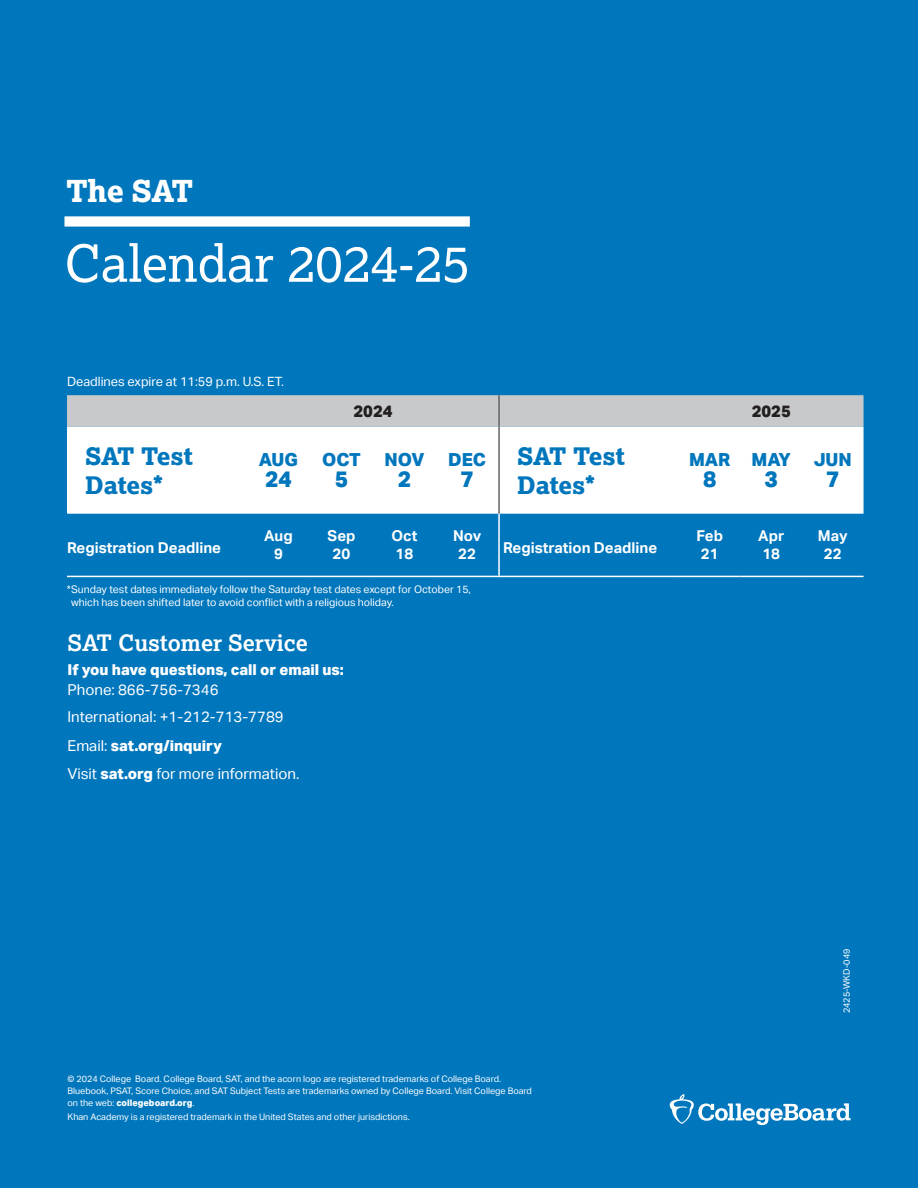
<style>
.page{position:relative;width:918px;height:1188px;background:#0076bc}
.page>*{position:absolute;margin:0;border:0;box-sizing:border-box;transform-origin:0 0}
.A_Head_Sm_White_Rule{font:51px "Lexia";color:#fff}
.t1{font:800 30.15px "Lexia";letter-spacing:-.01em;color:#fff}
.B_Table_Head{font:800 24px/28.8px "Lexia";color:#0076bc}
.B_Head{font:700 22.5px "Lexia";color:#fff}
.Table_Txt{font:800 22.5px "Aktiv Grotesk";color:#0076bc}
.Table_Txt-2{font:800 18px "Aktiv Grotesk";color:#0076bc}
.B_Table_Head_Sans{font:800 16.5px "Aktiv Grotesk";color:#231f20}
.Body_Txt{font:700 15px/18px "Aktiv Grotesk";color:#fff;text-align:center}
.Body_Txt-2{font:800 15px/19.5px "Aktiv Grotesk";color:#fff}
.Body_Txt-3{font:15px "Aktiv Grotesk";color:#fff}
.Table_Txt-3{font:12.75px "Aktiv Grotesk";color:#fff}
.Source_Caption{font:10.5px/13.6px "Aktiv Grotesk";color:#fff}
.t2{font:9px "Aktiv Grotesk";color:#fff}
.t3{font:800 9px "Aktiv Grotesk";color:#fff}
.s1{font-weight:400}
.s2{font-weight:800}
</style>
<div class="page">
<svg style="left:670px;top:1094px;width:181px;height:31px"></svg>
<div style="left:64px;top:216px;width:406px;height:11px;background:#fff"></div>
<div style="left:67px;top:395px;width:797px;height:32px;background:#c7c9cb"></div>
<div style="left:67px;top:427px;width:797px;height:87px;background:#fff"></div>
<hr style="left:67px;top:576px;width:180px;height:1px;background:#fff">
<hr style="left:247px;top:576px;width:63px;height:1px;background:#fff">
<hr style="left:310px;top:576px;width:63px;height:1px;background:#fff">
<hr style="left:373px;top:576px;width:63px;height:1px;background:#fff">
<hr style="left:436px;top:576px;width:63px;height:1px;background:#fff">
<hr style="left:499px;top:576px;width:180px;height:1px;background:#fff">
<hr style="left:679px;top:576px;width:62px;height:1px;background:#fff">
<hr style="left:741px;top:576px;width:61px;height:1px;background:#fff">
<hr style="left:802px;top:576px;width:62px;height:1px;background:#fff">
<hr style="left:498px;top:514px;width:2px;height:62px;background:#fff">
<hr style="left:498px;top:395px;width:2px;height:32px;background:#636466">
<hr style="left:498px;top:427px;width:2px;height:87px;background:#636466">
<p class="t1" style="left:66px;top:172px;width:129px">The SAT</p>
<p class="A_Head_Sm_White_Rule" style="left:64px;top:231px;width:407px">Calendar 2024-25</p>
<p class="Table_Txt-3" style="left:67px;top:374px;width:219px">Deadlines expire at 11:59 p.m. U.S. ET.</p>
<h2 class="B_Table_Head" style="left:85px;top:441px;width:109px">SAT Test<br>Dates*</h2>
<p class="Table_Txt-2" style="left:259px;top:449px;width:41px">AUG</p>
<p class="Table_Txt" style="left:265px;top:466px;width:28px">24</p>
<h2 class="B_Table_Head_Sans" style="left:354px;top:401px;width:41px">2024</h2>
<h2 class="B_Table_Head_Sans" style="left:752px;top:401px;width:41px">2025</h2>
<p class="Table_Txt-2" style="left:322px;top:449px;width:40px">OCT</p>
<p class="Table_Txt" style="left:335px;top:466px;width:15px">5</p>
<p class="Table_Txt-2" style="left:385px;top:449px;width:41px">NOV</p>
<p class="Table_Txt" style="left:398px;top:466px;width:15px">2</p>
<p class="Table_Txt-2" style="left:448px;top:449px;width:39px">DEC</p>
<p class="Table_Txt" style="left:461px;top:466px;width:15px">7</p>
<h2 class="B_Table_Head" style="left:517px;top:441px;width:109px">SAT Test<br>Dates*</h2>
<p class="Table_Txt-2" style="left:689px;top:449px;width:43px">MAR</p>
<p class="Table_Txt" style="left:703px;top:466px;width:15px">8</p>
<p class="Table_Txt-2" style="left:752px;top:449px;width:41px">MAY</p>
<p class="Table_Txt" style="left:765px;top:466px;width:15px">3</p>
<p class="Table_Txt-2" style="left:814px;top:449px;width:40px">JUN</p>
<p class="Table_Txt" style="left:826px;top:466px;width:15px">7</p>
<p class="Body_Txt" style="left:67px;top:538px;width:156px">Registration Deadline</p>
<p class="Body_Txt" style="left:264px;top:527px;width:30px">Aug<br>9</p>
<p class="Body_Txt" style="left:328px;top:527px;width:30px">Sep<br>20</p>
<p class="Body_Txt" style="left:392px;top:527px;width:27px;text-align:left">Oct<br>18</p>
<p class="Body_Txt" style="left:453px;top:527px;width:30px">Nov<br>22</p>
<p class="Body_Txt" style="left:503px;top:538px;width:156px">Registration Deadline</p>
<p class="Body_Txt" style="left:696px;top:527px;width:28px;text-align:left">Feb<br>21</p>
<p class="Body_Txt" style="left:758px;top:527px;width:28px;text-align:left">Apr<br>18</p>
<p class="Body_Txt" style="left:818px;top:527px;width:31px">May<br>22</p>
<p class="Source_Caption" style="left:71px;top:582px;width:401px;text-indent:-4px">*Sunday test dates immediately follow the Saturday test dates except for October 15, which has been shifted later to avoid conflict with a religious holiday.</p>
<h2 class="B_Head" style="left:68px;top:629px;width:242px">SAT Customer Service</h2>
<p class="Body_Txt-2" style="left:68px;top:660px;width:278px">If you have questions, call or email us:<br><span class="s1">Phone: 866-756-7346</span></p>
<p class="Body_Txt-3" style="left:68px;top:709px;width:218px">International: +1-212-713-7789</p>
<p class="Body_Txt-2" style="left:68px;top:736px;width:156px"><span class="s1">Email:</span> sat.org/inquiry</p>
<p class="Body_Txt-3" style="left:68px;top:765px;width:233px">Visit <span class="s2">sat.org</span> for more information.</p>
<p class="t2" style="left:68px;top:1074px;width:435px">© 2024 College Board. College Board, SAT, and the acorn logo are registered trademarks of College Board.</p>
<p class="t2" style="left:68px;top:1086px;width:466px">Bluebook, PSAT, Score Choice, and SAT Subject Tests are trademarks owned by College Board. Visit College Board</p>
<p class="t3" style="left:68px;top:1097px;width:128px"><span class="s1">on the web:</span> collegeboard.org<span class="s1">.</span></p>
<p class="t2" style="left:68px;top:1112px;width:344px">Khan Academy is a registered trademark in the United States and other jurisdictions.</p>
<p class="t2" style="left:841px;top:1013px;width:66px;rotate:-90deg">2425-WKD-049</p>
</div>
